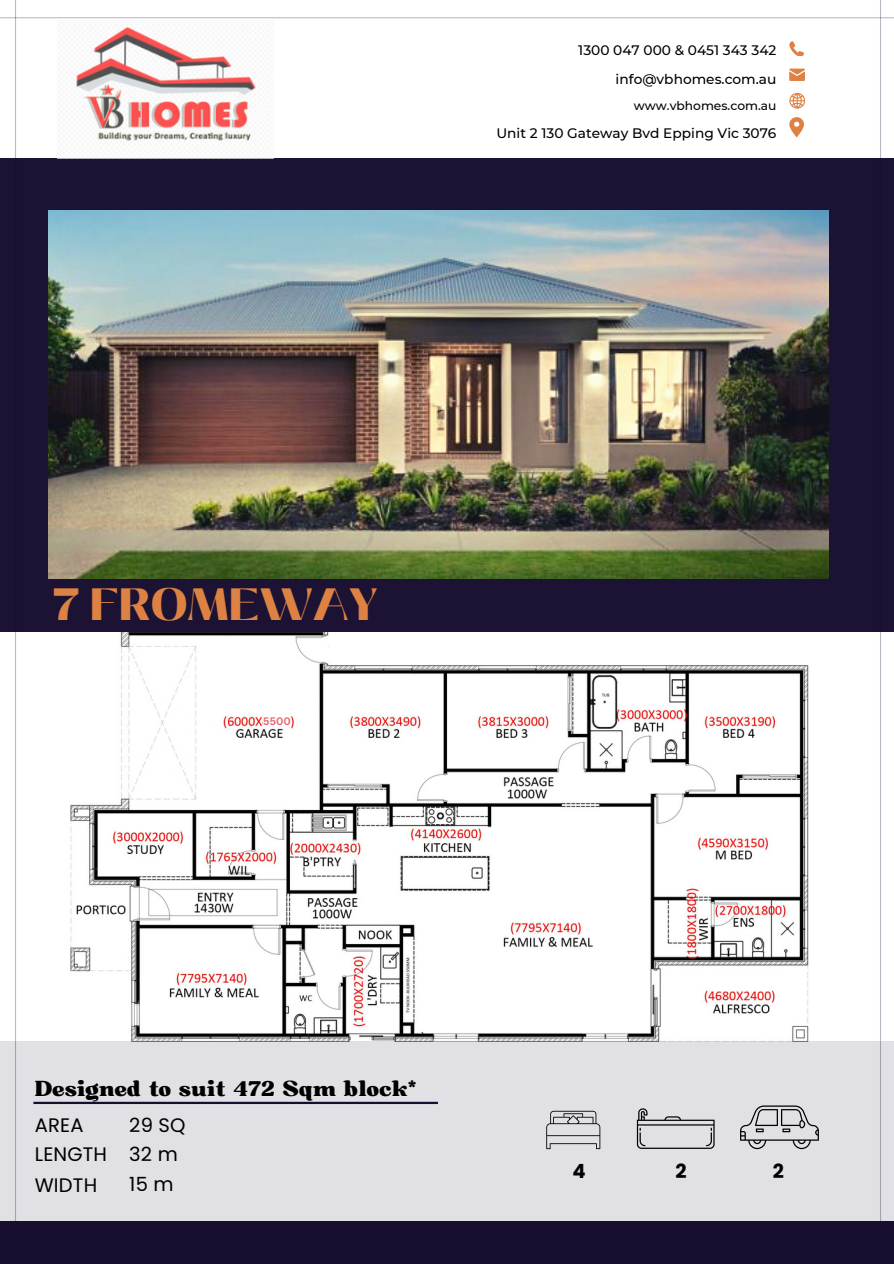
<style>
.page{position:relative;width:894px;height:1264px;background:#fff}
.page>*{position:absolute;margin:0;border:0;box-sizing:border-box;transform-origin:0 0}
.t1{font:900 45px "Black Mango";letter-spacing:.01em;color:#de8244}
.t2{font:21px "Bugaki";letter-spacing:.01em;color:#000}
.t3{font:19.5px "Poppins";letter-spacing:.01em;color:#000}
.t4{font:700 19.5px "Poppins";color:#000}
.t5{font:500 13.8px "Montserrat";color:#000}
.t6{font:500 12.3px "Montserrat";color:#000}
.t7{font:700 10.65px "Canva Sans";color:#e16c70}
</style>
<div class="page">
<div style="left:0;top:1221px;width:893px;height:42px;background:#170e30"></div>
<div style="left:0;top:158px;width:893px;height:474px;background:#170e30"></div>
<img style="left:48px;top:210px;width:779px;height:368px">
<svg style="left:789px;top:93px;width:15px;height:16px"></svg>
<svg style="left:789px;top:117px;width:14px;height:20px"></svg>
<svg style="left:789px;top:69px;width:15px;height:12px"></svg>
<svg style="left:789px;top:41px;width:14px;height:15px"></svg>
<img style="left:58px;top:22px;width:216px;height:134px">
<img style="left:70px;top:632px;width:811px;height:408px">
<img style="left:263px;top:715px;width:27px;height:13px">
<div style="left:0;top:1040px;width:893px;height:181px;background:#e1e0e5"></div>
<svg style="left:636px;top:1108px;width:78px;height:40px"></svg>
<svg style="left:546px;top:1110px;width:54px;height:39px"></svg>
<svg style="left:740px;top:1105px;width:78px;height:44px"></svg>
<hr style="left:33px;top:1101px;width:405px;height:3px;background:#170e30">
<hr style="left:0;top:17px;width:893px;height:1px;background:#170e30">
<hr style="left:15px;top:0;width:1px;height:1263px;background:#170e30">
<hr style="left:879px;top:0;width:1px;height:1263px;background:#170e30">
<p class="t5" style="left:578px;top:42px;width:199px">1300 047 000 &amp; 0451 343 342</p>
<p class="t5" style="left:615px;top:70px;width:162px">info@vbhomes.com.au</p>
<p class="t6" style="left:633px;top:98px;width:144px">www.vbhomes.com.au</p>
<p class="t5" style="left:496px;top:124px;width:281px">Unit 2 130 Gateway Bvd Epping Vic 3076</p>
<p class="t1" style="left:53px;top:570px;width:325px">7 FROMEWAY</p>
<p class="t7" style="left:263px;top:713px;width:29px">5500</p>
<p class="t2" style="left:35px;top:1075px;width:383px">Designed to suit 472 Sqm block*</p>
<p class="t3" style="left:35px;top:1111px;width:50px">AREA</p>
<p class="t3" style="left:35px;top:1140px;width:74px">LENGTH</p>
<p class="t3" style="left:35px;top:1170px;width:64px">WIDTH</p>
<p class="t3" style="left:129px;top:1111px;width:58px">29 SQ</p>
<p class="t3" style="left:129px;top:1140px;width:50px">32 m</p>
<p class="t3" style="left:129px;top:1170px;width:46px">15 m</p>
<p class="t4" style="left:572px;top:1157px;width:15px">4</p>
<p class="t4" style="left:675px;top:1157px;width:13px">2</p>
<p class="t4" style="left:772px;top:1157px;width:13px">2</p>
</div>
